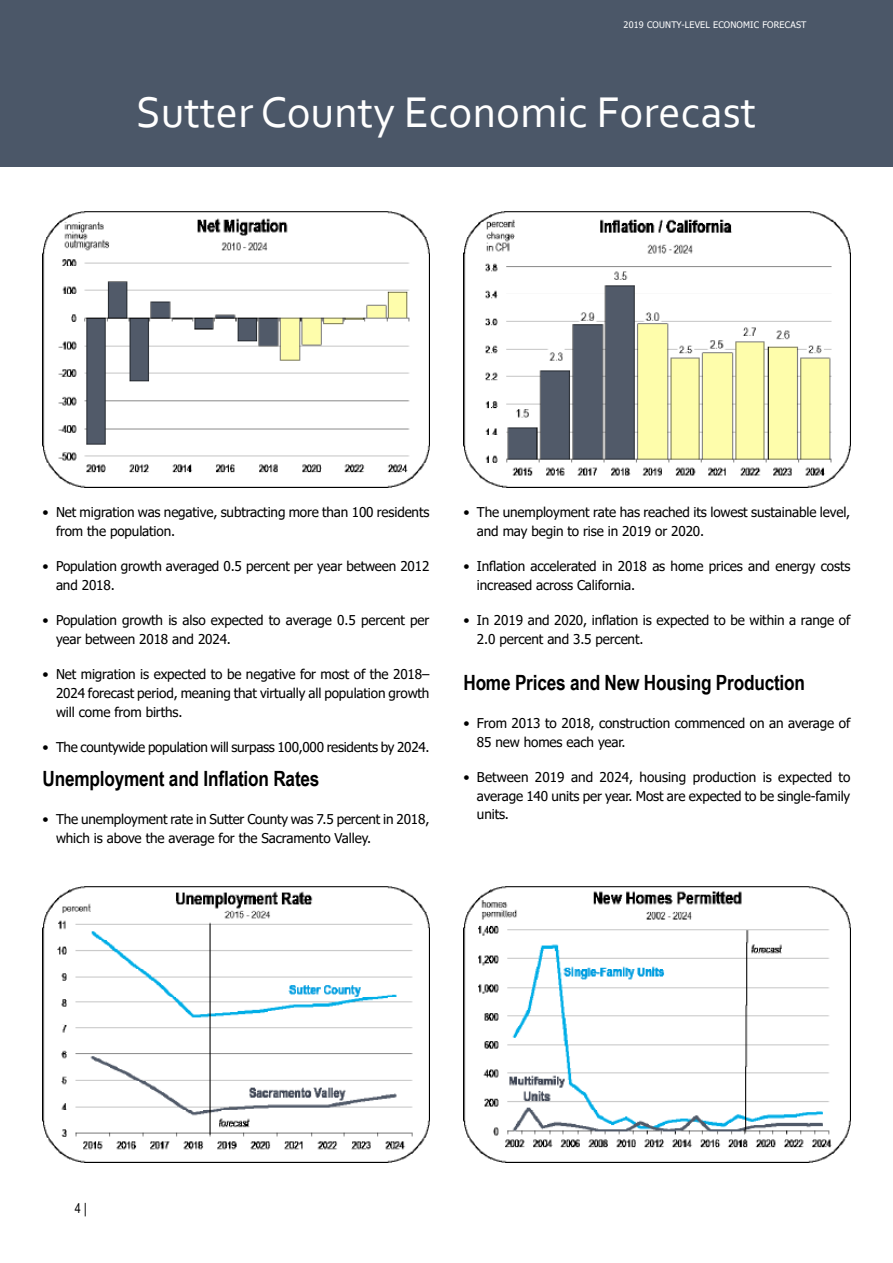
<style>
.page{position:relative;width:893px;height:1263px;background:#fff}
.page>*{position:absolute;margin:0;border:0;box-sizing:border-box;transform-origin:0 0}
.t1{font:45px "Corbel";color:#fff}
.Profile_Subhead_1{font:700 21px "Arial Narrow";letter-spacing:-.01em;color:#000}
.t2{font:13.5px/18.9px "Tahoma";letter-spacing:-.01em;color:#000}
.t3{font:13.5px "Arial Narrow";color:#000}
.t4{font:9px "Tahoma";letter-spacing:.02em;color:#fff}
.s1{font-family:"Myriad Pro"}
</style>
<div class="page">
<div style="left:0;top:0;width:893px;height:167px;background:#4b5768"></div>
<img style="left:42px;top:211px;width:387px;height:276px">
<img style="left:42px;top:886px;width:387px;height:276px">
<img style="left:463px;top:211px;width:387px;height:276px">
<img style="left:463px;top:886px;width:387px;height:276px">
<p class="t4" style="left:624px;top:19px;width:184px">2019 COUNTY-LEVEL ECONOMIC FORECAST</p>
<h1 class="t1" style="left:136px;top:84px;width:622px">Sutter County Economic Forecast</h1>
<p class="t2" style="left:56px;top:503px;width:375px;text-indent:-14px">• Net migration was negative, subtracting more than 100 residents from the population.</p>
<p class="t2" style="left:56px;top:557px;width:375px;text-indent:-14px">• Population growth averaged 0.5 percent per year between 2012 and 2018.</p>
<p class="t2" style="left:56px;top:611px;width:375px;text-indent:-14px">• Population growth is also expected to average 0.5 percent per year between 2018 and 2024.</p>
<p class="t2" style="left:56px;top:665px;width:375px;text-align:justify;text-indent:-14px">• Net migration is expected to be negative for most of the 2018– 2024 forecast period, meaning that virtually all population growth will come from births.</p>
<p class="t2" style="left:43px;top:738px;width:388px">• The countywide population will surpass 100,000 residents by 2024.</p>
<p class="Profile_Subhead_1" style="left:43px;top:762px;width:278px">Unemployment and Inflation Rates</p>
<p class="t2" style="left:56px;top:810px;width:375px;text-indent:-14px">• The unemployment rate in Sutter County was 7.5 percent in 2018, which is above the average for the Sacramento Valley.</p>
<p class="t2" style="left:477px;top:503px;width:375px;text-indent:-14px">• The unemployment rate has reached its lowest sustainable level, and may begin to rise in 2019 or 2020.</p>
<p class="t2" style="left:477px;top:557px;width:375px;text-indent:-14px">• Inflation accelerated in 2018 as home prices and energy costs increased across California.</p>
<p class="t2" style="left:477px;top:611px;width:375px;text-indent:-14px">• In 2019 and 2020, inflation is expected to be within a range of<br>2.0 percent and 3.5 percent.</p>
<p class="Profile_Subhead_1" style="left:463px;top:666px;width:343px">Home Prices and New Housing Production</p>
<p class="t2" style="left:477px;top:714px;width:375px;text-indent:-14px">• From 2013 to 2018, construction commenced on an average of<br>85 new homes each year.</p>
<p class="t2" style="left:477px;top:768px;width:375px;text-align:justify;text-indent:-14px">• Between 2019 and 2024, housing production is expected to average 140 units per year. Most are expected to be single-family units.</p>
<p class="t3" style="left:75px;top:1198px;width:14px">4 <span class="s1">|</span></p>
</div>
